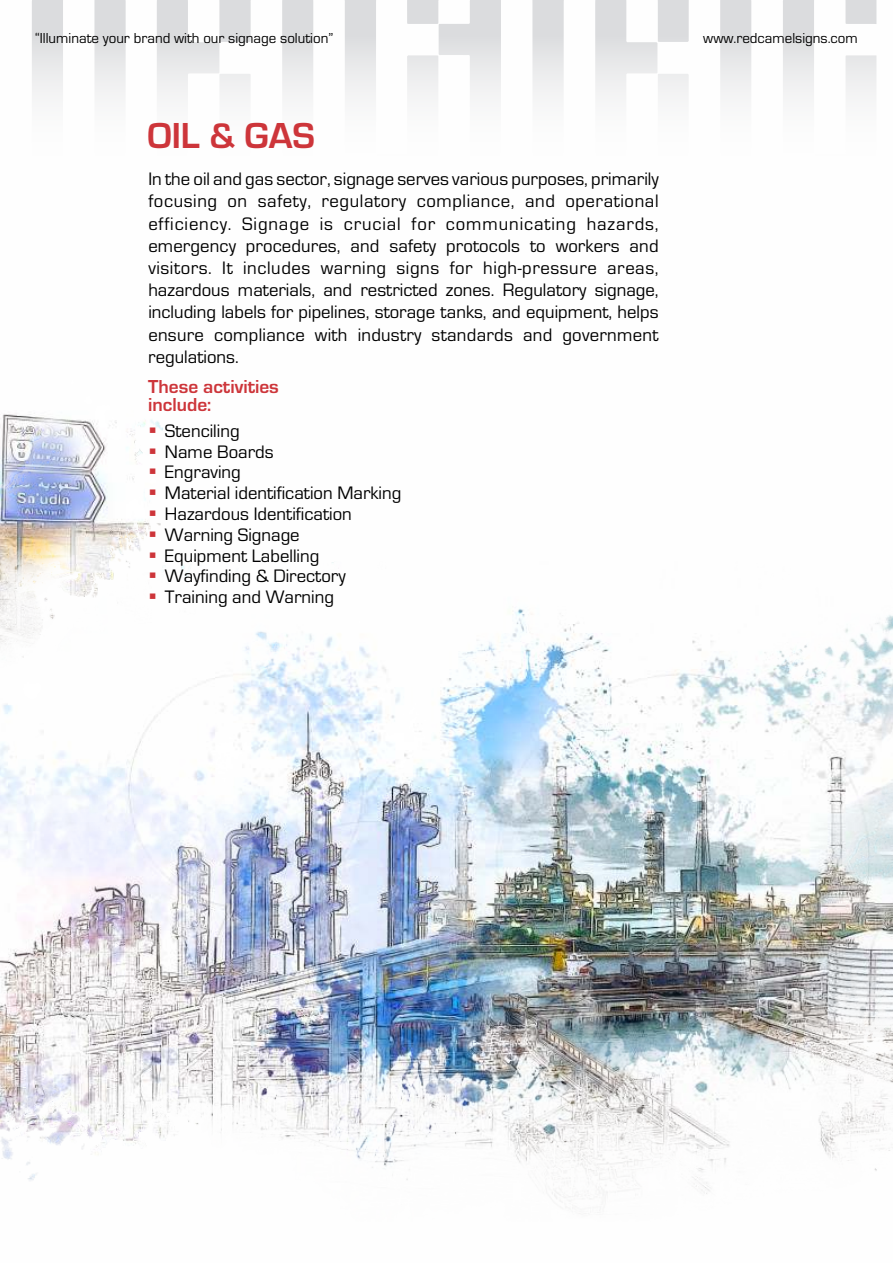
<style>
.page{position:relative;width:893px;height:1263px;background:#fff}
.page>*{position:absolute;margin:0;border:0;box-sizing:border-box;transform-origin:0 0}
.t1{font:700 37.5px "Eurostile";color:#cd353a}
.t2{font:700 19.5px/18.1px "Eurostile";color:#cd353a}
.t3{font:18.75px/22.2px "Eurostile";color:#000;text-align:justify}
.t4{font:15px "Eurostile";color:#000}
.s1{color:#cd353a}
</style>
<div class="page">
<img style="left:0;top:562px;width:893px;height:639px">
<img style="left:0;top:493px;width:163px;height:192px">
<svg style="left:0;top:0;width:876px;height:493px"></svg>
<p class="t4" style="left:35px;top:33px;width:300px">“Illuminate your brand with our signage solution”</p>
<p class="t4" style="left:703px;top:33px;width:156px">www.redcamelsigns.com</p>
<h1 class="t1" style="left:147px;top:123px;width:169px">OIL &amp; GAS</h1>
<p class="t3" style="left:148px;top:170px;width:512px">In the oil and gas sector, signage serves various purposes, primarily focusing on safety, regulatory compliance, and operational efficiency. Signage is crucial for communicating hazards, emergency procedures, and safety protocols to workers and visitors. It includes warning signs for high-pressure areas, hazardous materials, and restricted zones. Regulatory signage, including labels for pipelines, storage tanks, and equipment, helps ensure compliance with industry standards and government regulations.</p>
<p class="t2" style="left:148px;top:379px;width:132px">These activities include:</p>
<p class="t3" style="left:148px;top:421px;width:93px"><span class="s1">▪</span> Stenciling</p>
<p class="t3" style="left:148px;top:442px;width:127px"><span class="s1">▪</span> Name Boards</p>
<p class="t3" style="left:148px;top:463px;width:94px"><span class="s1">▪</span> Engraving</p>
<p class="t3" style="left:148px;top:484px;width:254px"><span class="s1">▪</span> Material identification Marking</p>
<p class="t3" style="left:148px;top:504px;width:205px"><span class="s1">▪</span> Hazardous Identification</p>
<p class="t3" style="left:148px;top:525px;width:153px"><span class="s1">▪</span> Warning Signage</p>
<p class="t3" style="left:148px;top:546px;width:172px"><span class="s1">▪</span> Equipment Labelling</p>
<p class="t3" style="left:148px;top:567px;width:199px"><span class="s1">▪</span> Wayfinding &amp; Directory</p>
<p class="t3" style="left:148px;top:588px;width:187px"><span class="s1">▪</span> Training and Warning</p>
</div>
